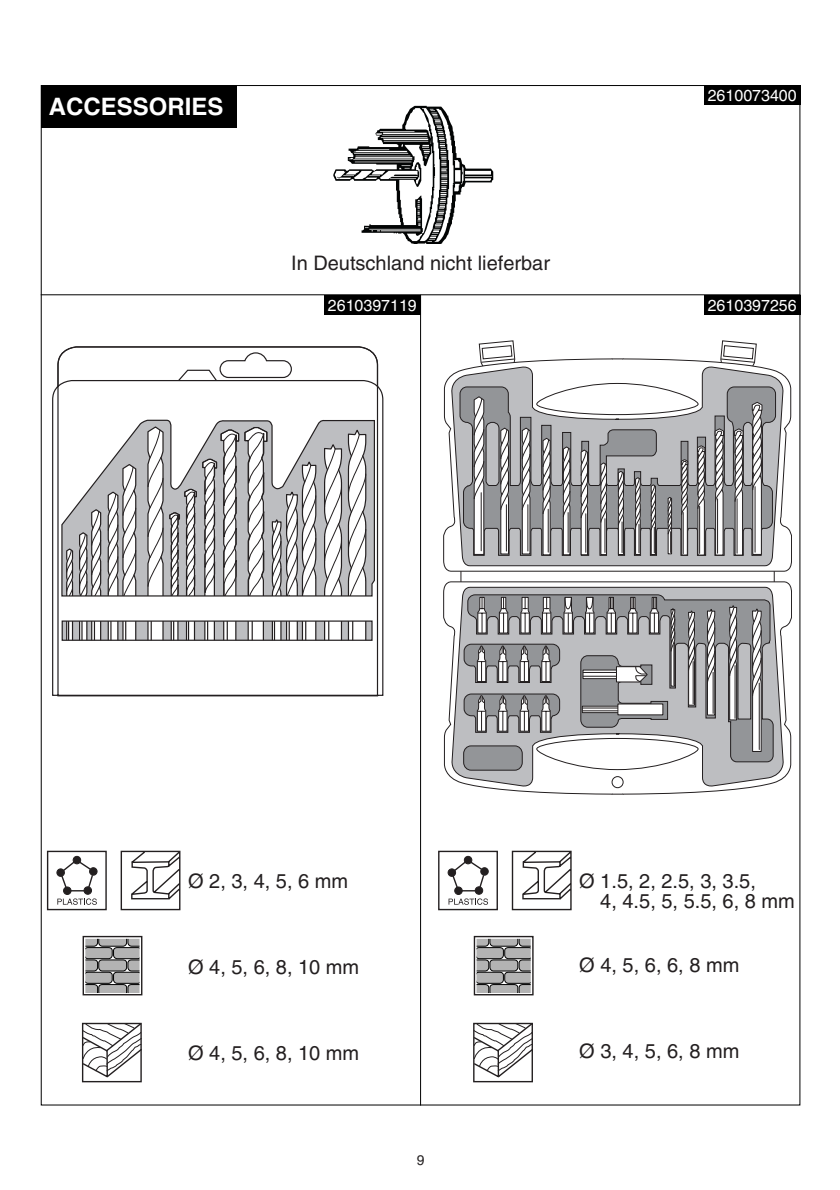
<style>
.page{position:relative;width:840px;height:1190px;background:#fff}
.page>*{position:absolute;margin:0;border:0;box-sizing:border-box;transform-origin:0 0}
.t1{font:700 24px "Helvetica";color:#fff}
.t2{font:20px/20px "Helvetica";color:#231f20}
.t3{font:16px "Helvetica";color:#fff}
.t4{font:14px "Helvetica";color:#231f20}
</style>
<div class="page">
<svg style="left:478px;top:340px;width:38px;height:18px"></svg>
<svg style="left:720px;top:340px;width:37px;height:18px"></svg>
<svg style="left:443px;top:358px;width:349px;height:214px"></svg>
<svg style="left:451px;top:366px;width:333px;height:201px"></svg>
<svg style="left:460px;top:387px;width:316px;height:169px;background:#adaeb0"></svg>
<svg style="left:443px;top:581px;width:349px;height:214px"></svg>
<svg style="left:451px;top:586px;width:333px;height:201px"></svg>
<svg style="left:463px;top:746px;width:60px;height:25px"></svg>
<svg style="left:467px;top:594px;width:307px;height:168px;background:#b1b2b4"></svg>
<div style="left:612px;top:776px;width:12px;height:12px;border:1px solid #231f20;border-radius:50%"></div>
<svg style="left:542px;top:437px;width:9px;height:119px"></svg>
<hr style="left:548px;top:509px;width:1px;height:43px;background:#231f20">
<svg style="left:563px;top:446px;width:8px;height:110px"></svg>
<hr style="left:568px;top:513px;width:1px;height:39px;background:#231f20">
<svg style="left:580px;top:449px;width:8px;height:107px"></svg>
<hr style="left:585px;top:514px;width:1px;height:38px;background:#231f20">
<svg style="left:600px;top:462px;width:7px;height:93px"></svg>
<hr style="left:605px;top:519px;width:1px;height:33px;background:#231f20">
<svg style="left:618px;top:470px;width:6px;height:85px"></svg>
<hr style="left:622px;top:522px;width:1px;height:31px;background:#231f20">
<svg style="left:635px;top:477px;width:6px;height:78px"></svg>
<svg style="left:650px;top:484px;width:6px;height:71px"></svg>
<svg style="left:667px;top:496px;width:5px;height:59px"></svg>
<svg style="left:500px;top:427px;width:9px;height:128px"></svg>
<hr style="left:506px;top:505px;width:1px;height:46px;background:#231f20">
<svg style="left:521px;top:427px;width:10px;height:128px"></svg>
<hr style="left:527px;top:505px;width:1px;height:46px;background:#231f20">
<svg style="left:473px;top:396px;width:12px;height:159px"></svg>
<hr style="left:481px;top:493px;width:1px;height:58px;background:#231f20">
<svg style="left:752px;top:607px;width:10px;height:145px"></svg>
<hr style="left:759px;top:683px;width:1px;height:67px;background:#231f20">
<svg style="left:707px;top:608px;width:9px;height:108px"></svg>
<hr style="left:713px;top:672px;width:1px;height:41px;background:#231f20">
<svg style="left:729px;top:604px;width:8px;height:117px"></svg>
<hr style="left:735px;top:666px;width:1px;height:52px;background:#231f20">
<svg style="left:688px;top:609px;width:7px;height:97px"></svg>
<hr style="left:693px;top:662px;width:1px;height:42px;background:#231f20">
<svg style="left:751px;top:401px;width:12px;height:154px"></svg>
<hr style="left:755px;top:487px;width:1px;height:65px;background:#231f20">
<svg style="left:714px;top:428px;width:11px;height:128px"></svg>
<hr style="left:717px;top:499px;width:1px;height:54px;background:#231f20">
<svg style="left:697px;top:445px;width:9px;height:111px"></svg>
<hr style="left:699px;top:506px;width:1px;height:47px;background:#231f20">
<svg style="left:681px;top:459px;width:8px;height:97px"></svg>
<hr style="left:683px;top:513px;width:1px;height:41px;background:#231f20">
<svg style="left:734px;top:428px;width:10px;height:128px"></svg>
<hr style="left:737px;top:499px;width:1px;height:54px;background:#231f20">
<svg style="left:477px;top:597px;width:10px;height:37px"></svg>
<svg style="left:499px;top:597px;width:10px;height:37px"></svg>
<svg style="left:520px;top:597px;width:10px;height:37px"></svg>
<svg style="left:542px;top:597px;width:10px;height:37px"></svg>
<svg style="left:563px;top:597px;width:10px;height:37px"></svg>
<svg style="left:464px;top:694px;width:96px;height:39px;background:#99999b"></svg>
<svg style="left:464px;top:644px;width:96px;height:39px;background:#98989a"></svg>
<svg style="left:580px;top:597px;width:96px;height:131px;background:#a0a1a3"></svg>
<div style="left:582px;top:706px;width:38px;height:7px;background:#fff"></div>
<div style="left:582px;top:706px;width:38px;height:7px;border:1px solid #231f20"></div>
<hr style="left:583px;top:708px;width:37px;height:1px;background:#231f20">
<hr style="left:583px;top:710px;width:37px;height:1px;background:#231f20">
<div style="left:618px;top:704px;width:45px;height:11px;background:#fff"></div>
<div style="left:704px;top:295px;width:96px;height:20px;background:#000"></div>
<svg style="left:333px;top:106px;width:160px;height:138px"></svg>
<div style="left:704px;top:85px;width:96px;height:20px;background:#000"></div>
<hr style="left:41px;top:294px;width:759px;height:1px;background:#000">
<svg style="left:52px;top:346px;width:331px;height:350px"></svg>
<div style="left:41px;top:85px;width:195px;height:43px;background:#000"></div>
<div style="left:324px;top:295px;width:97px;height:20px;background:#000"></div>
<hr style="left:420px;top:295px;width:1px;height:811px;background:#000">
<svg style="left:81px;top:1022px;width:61px;height:58px"></svg>
<div style="left:82px;top:1023px;width:60px;height:59px;border:1px solid #231f20"></div>
<svg style="left:473px;top:1022px;width:60px;height:56px"></svg>
<div style="left:473px;top:1023px;width:60px;height:59px;border:1px solid #231f20"></div>
<svg style="left:473px;top:935px;width:61px;height:61px;background:#9e9e9e"></svg>
<div style="left:474px;top:936px;width:60px;height:59px;border:1px solid #231f20"></div>
<svg style="left:120px;top:850px;width:61px;height:61px"></svg>
<div style="left:47px;top:851px;width:60px;height:59px;border:1px solid #231f20"></div>
<svg style="left:57px;top:858px;width:40px;height:47px"></svg>
<svg style="left:82px;top:935px;width:61px;height:61px;background:#9b9b9b"></svg>
<div style="left:83px;top:936px;width:59px;height:59px;border:1px solid #231f20"></div>
<svg style="left:511px;top:850px;width:61px;height:61px"></svg>
<div style="left:438px;top:851px;width:60px;height:59px;border:1px solid #231f20"></div>
<div style="left:448px;top:869px;width:8px;height:8px;background:#2d2a2a;border:1px solid #231f20;border-radius:50%"></div>
<svg style="left:449px;top:858px;width:39px;height:47px"></svg>
<p class="t1" style="left:49px;top:97px;width:176px">ACCESSORIES</p>
<p class="t2" style="left:291px;top:255px;width:260px">In Deutschland nicht lieferbar</p>
<p class="t3" style="left:328px;top:299px;width:90px">2610397119</p>
<p class="t3" style="left:708px;top:90px;width:90px">2610073400</p>
<p class="t3" style="left:708px;top:299px;width:90px">2610397256</p>
<p class="t2" style="left:188px;top:873px;width:162px">Ø 2, 3, 4, 5, 6 mm</p>
<p class="t2" style="left:600px;top:873px;width:196px;text-indent:-21px">Ø 1.5, 2, 2.5, 3, 3.5,<br>4, 4.5, 5, 5.5, 6, 8 mm</p>
<p class="t2" style="left:188px;top:959px;width:173px">Ø 4, 5, 6, 8, 10 mm</p>
<p class="t2" style="left:579px;top:957px;width:162px">Ø 4, 5, 6, 6, 8 mm</p>
<p class="t2" style="left:188px;top:1045px;width:173px">Ø 4, 5, 6, 8, 10 mm</p>
<p class="t2" style="left:579px;top:1043px;width:162px">Ø 3, 4, 5, 6, 8 mm</p>
<p class="t4" style="left:417px;top:1155px;width:9px">9</p>
</div>
